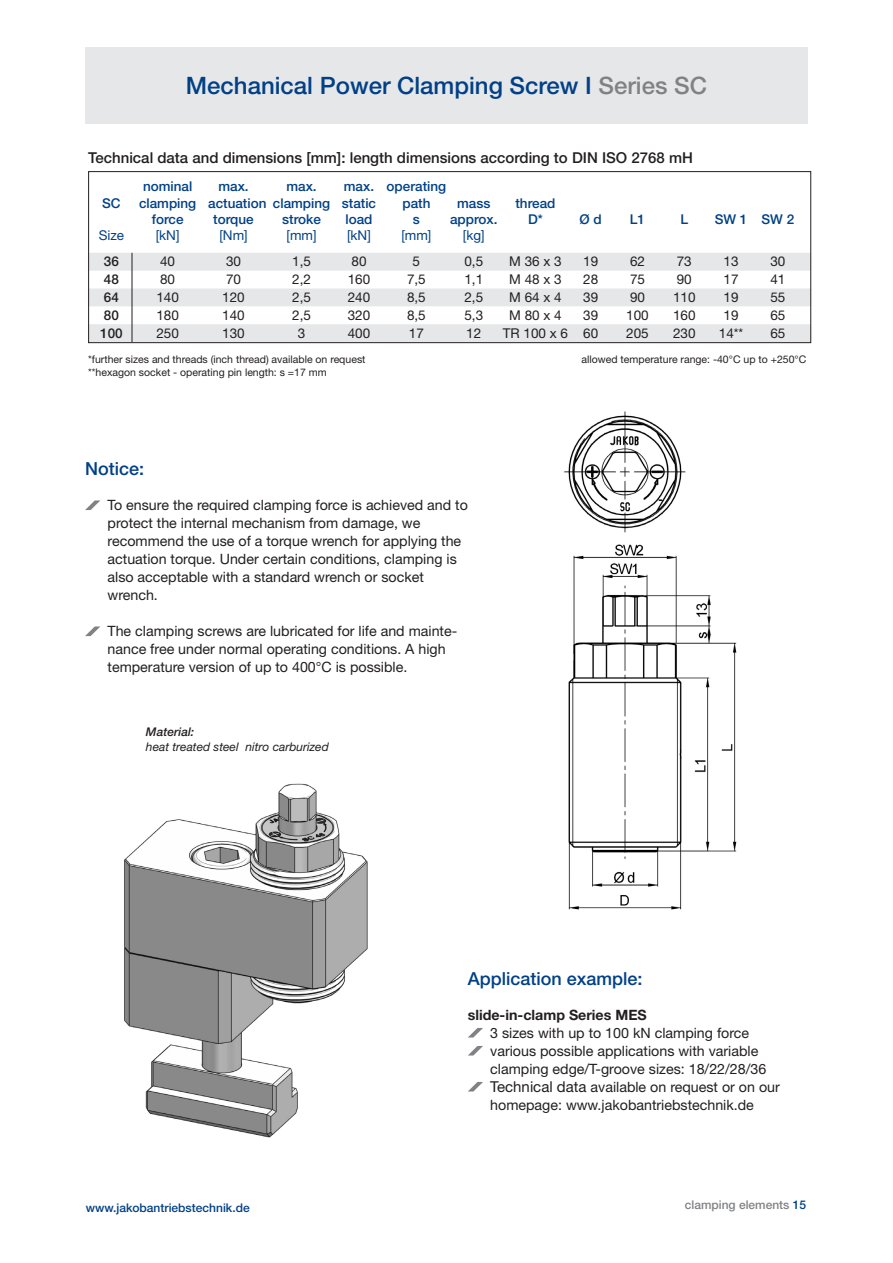
<style>
.page{position:relative;width:893px;height:1263px;background:#fff}
.page>*{position:absolute;margin:0;border:0;box-sizing:border-box;transform-origin:0 0}
.t1{font:500 24px "Helvetica Neue LT Pro";color:#014086}
.t2{font:500 18px "Helvetica Neue LT Pro";color:#014086}
.t3{font:500 15px "Helvetica Neue LT Pro";color:#231f20}
.t4{font:14.25px/18px "Helvetica Neue LT Pro";color:#231f20}
.t5{font:700 14.25px "Helvetica Neue LT Pro";color:#231f20}
.t6{font:13.5px "Helvetica Neue LT Pro";color:#231f20}
.t7{font:500 13.5px "Helvetica Neue LT Pro";color:#014086}
.t8{font:13.5px "Helvetica Neue LT Pro";color:#014086}
.t9{font:500 13.5px "Helvetica Neue LT Pro";color:#231f20}
.t10{font:italic 12px "Helvetica Neue LT Pro";color:#231f20}
.t11{font:500 12px "Helvetica Neue LT Pro";color:#014086}
.t12{font:500 12px "Helvetica Neue LT Pro";color:#808285}
.t13{font:italic 500 12px "Helvetica Neue LT Pro";color:#231f20}
.t14{font:10.5px "Helvetica Neue LT Pro";color:#231f20}
.s1{color:#808285}
.s2{font-size:15px}
.s3{color:#014086}
</style>
<div class="page">
<svg style="left:90px;top:253px;width:719px;height:88px;fill:#e6e7e9"></svg>
<div style="left:85px;top:47px;width:723px;height:76px;background:#e6e7e9"></div>
<svg style="left:85px;top:500px;width:15px;height:10px"></svg>
<svg style="left:85px;top:626px;width:15px;height:10px"></svg>
<div style="left:88px;top:171px;width:723px;height:172px;border:1px solid #231f20"></div>
<hr style="left:132px;top:253px;width:1px;height:89px;background:#231f20">
<img style="left:564px;top:411px;width:173px;height:499px">
<img style="left:124px;top:783px;width:244px;height:355px">
<svg style="left:468px;top:1028px;width:15px;height:9px"></svg>
<svg style="left:468px;top:1046px;width:15px;height:9px"></svg>
<svg style="left:468px;top:1082px;width:15px;height:9px"></svg>
<p class="t1" style="left:186px;top:71px;width:523px">Mechanical Power Clamping Screw I <span class="s1">Series SC</span></p>
<p class="t3" style="left:88px;top:148px;width:606px">Technical data and dimensions [mm]: length dimensions according to DIN ISO 2768 mH</p>
<p class="t7" style="left:143px;top:178px;width:51px">nominal</p>
<p class="t7" style="left:218px;top:178px;width:32px">max.</p>
<p class="t7" style="left:286px;top:178px;width:32px">max.</p>
<p class="t7" style="left:344px;top:178px;width:104px">max. operating</p>
<p class="t7" style="left:102px;top:195px;width:20px">SC</p>
<p class="t7" style="left:139px;top:195px;width:239px">clamping actuation clamping static</p>
<p class="t7" style="left:402px;top:195px;width:29px">path</p>
<p class="t7" style="left:457px;top:195px;width:35px">mass</p>
<p class="t7" style="left:515px;top:195px;width:42px">thread</p>
<p class="t7" style="left:152px;top:211px;width:33px">force</p>
<p class="t7" style="left:213px;top:211px;width:42px">torque</p>
<p class="t7" style="left:282px;top:211px;width:40px">stroke</p>
<p class="t7" style="left:345px;top:211px;width:29px">load</p>
<p class="t7" style="left:413px;top:211px;width:9px">s</p>
<p class="t7" style="left:450px;top:211px;width:49px">approx.</p>
<p class="t7" style="left:528px;top:211px;width:16px">D*</p>
<p class="t7" style="left:580px;top:211px;width:24px">Ø d</p>
<p class="t7" style="left:630px;top:211px;width:17px">L1</p>
<p class="t7" style="left:680px;top:211px;width:9px">L</p>
<p class="t7" style="left:715px;top:211px;width:81px">SW 1 SW 2</p>
<p class="t8" style="left:99px;top:227px;width:27px">Size</p>
<p class="t8" style="left:156px;top:227px;width:25px">[kN]</p>
<p class="t8" style="left:219px;top:227px;width:30px">[Nm]</p>
<p class="t8" style="left:287px;top:227px;width:32px">[mm]</p>
<p class="t8" style="left:347px;top:227px;width:25px">[kN]</p>
<p class="t8" style="left:401px;top:227px;width:32px">[mm]</p>
<p class="t8" style="left:463px;top:227px;width:23px">[kg]</p>
<p class="t9" style="left:104px;top:253px;width:17px">36</p>
<p class="t6" style="left:160px;top:253px;width:17px">40</p>
<p class="t6" style="left:226px;top:253px;width:17px">30</p>
<p class="t6" style="left:292px;top:253px;width:20px">1,5</p>
<p class="t6" style="left:351px;top:253px;width:17px">80</p>
<p class="t6" style="left:413px;top:253px;width:9px">5</p>
<p class="t6" style="left:464px;top:253px;width:20px">0,5</p>
<p class="t6" style="left:509px;top:253px;width:54px">M 36 x 3</p>
<p class="t6" style="left:583px;top:253px;width:17px">19</p>
<p class="t6" style="left:630px;top:253px;width:17px">62</p>
<p class="t6" style="left:677px;top:253px;width:17px">73</p>
<p class="t6" style="left:724px;top:253px;width:17px">13</p>
<p class="t6" style="left:770px;top:253px;width:17px">30</p>
<p class="t9" style="left:104px;top:271px;width:17px">48</p>
<p class="t6" style="left:160px;top:271px;width:17px">80</p>
<p class="t6" style="left:226px;top:271px;width:17px">70</p>
<p class="t6" style="left:292px;top:271px;width:20px">2,2</p>
<p class="t6" style="left:348px;top:271px;width:24px">160</p>
<p class="t6" style="left:407px;top:271px;width:20px">7,5</p>
<p class="t6" style="left:464px;top:271px;width:20px">1,1</p>
<p class="t6" style="left:509px;top:271px;width:54px">M 48 x 3</p>
<p class="t6" style="left:583px;top:271px;width:17px">28</p>
<p class="t6" style="left:630px;top:271px;width:17px">75</p>
<p class="t6" style="left:677px;top:271px;width:17px">90</p>
<p class="t6" style="left:724px;top:271px;width:17px">17</p>
<p class="t6" style="left:770px;top:271px;width:17px">41</p>
<p class="t9" style="left:104px;top:289px;width:17px">64</p>
<p class="t6" style="left:156px;top:289px;width:24px">140</p>
<p class="t6" style="left:222px;top:289px;width:24px">120</p>
<p class="t6" style="left:292px;top:289px;width:20px">2,5</p>
<p class="t6" style="left:348px;top:289px;width:24px">240</p>
<p class="t6" style="left:407px;top:289px;width:20px">8,5</p>
<p class="t6" style="left:464px;top:289px;width:20px">2,5</p>
<p class="t6" style="left:509px;top:289px;width:54px">M 64 x 4</p>
<p class="t6" style="left:583px;top:289px;width:17px">39</p>
<p class="t6" style="left:630px;top:289px;width:17px">90</p>
<p class="t6" style="left:673px;top:289px;width:24px">110</p>
<p class="t6" style="left:724px;top:289px;width:17px">19</p>
<p class="t6" style="left:770px;top:289px;width:17px">55</p>
<p class="t9" style="left:104px;top:307px;width:17px">80</p>
<p class="t6" style="left:156px;top:307px;width:24px">180</p>
<p class="t6" style="left:222px;top:307px;width:24px">140</p>
<p class="t6" style="left:292px;top:307px;width:20px">2,5</p>
<p class="t6" style="left:348px;top:307px;width:24px">320</p>
<p class="t6" style="left:407px;top:307px;width:20px">8,5</p>
<p class="t6" style="left:464px;top:307px;width:20px">5,3</p>
<p class="t6" style="left:509px;top:307px;width:54px">M 80 x 4</p>
<p class="t6" style="left:583px;top:307px;width:17px">39</p>
<p class="t6" style="left:626px;top:307px;width:24px">100</p>
<p class="t6" style="left:673px;top:307px;width:24px">160</p>
<p class="t6" style="left:724px;top:307px;width:17px">19</p>
<p class="t6" style="left:770px;top:307px;width:17px">65</p>
<p class="t9" style="left:100px;top:325px;width:24px">100</p>
<p class="t6" style="left:156px;top:325px;width:24px">250</p>
<p class="t6" style="left:222px;top:325px;width:24px">130</p>
<p class="t6" style="left:298px;top:325px;width:9px">3</p>
<p class="t6" style="left:348px;top:325px;width:24px">400</p>
<p class="t6" style="left:409px;top:325px;width:17px">17</p>
<p class="t6" style="left:466px;top:325px;width:17px">12</p>
<p class="t6" style="left:503px;top:325px;width:97px">TR 100 x 6 60</p>
<p class="t6" style="left:626px;top:325px;width:24px">205</p>
<p class="t6" style="left:673px;top:325px;width:24px">230</p>
<p class="t6" style="left:719px;top:325px;width:26px">14**</p>
<p class="t6" style="left:770px;top:325px;width:17px">65</p>
<p class="t14" style="left:88px;top:353px;width:279px">*further sizes and threads (inch thread) available on request</p>
<p class="t14" style="left:582px;top:353px;width:226px">allowed temperature range: -40°C up to +250°C</p>
<p class="t14" style="left:88px;top:365px;width:240px">**hexagon socket - operating pin length: s =17 mm</p>
<p class="t2" style="left:85px;top:458px;width:61px">Notice:</p>
<p class="t4" style="left:108px;top:496px;width:362px">To ensure the required clamping force is achieved and to protect the internal mechanism from damage, we</p>
<p class="t4" style="left:108px;top:532px;width:355px">recommend the use of a torque wrench for applying the</p>
<p class="t4" style="left:108px;top:550px;width:351px">actuation torque. Under certain conditions, clamping is</p>
<p class="t4" style="left:108px;top:568px;width:318px">also acceptable with a standard wrench or socket</p>
<p class="t4" style="left:108px;top:586px;width:52px">wrench.</p>
<p class="t4" style="left:108px;top:622px;width:351px">The clamping screws are lubricated for life and mainte-</p>
<p class="t4" style="left:108px;top:640px;width:340px">nance free under normal operating conditions. A high temperature version of up to 400°C is possible.</p>
<p class="t13" style="left:146px;top:725px;width:50px">Material:</p>
<p class="t10" style="left:146px;top:739px;width:184px">heat treated steel nitro carburized</p>
<p class="t11" style="left:86px;top:1200px;width:165px">www.jakobantriebstechnik.de</p>
<p class="t2" style="left:468px;top:968px;width:176px">Application example:</p>
<p class="t5" style="left:468px;top:1005px;width:181px">slide-in-clamp Series MES</p>
<p class="t4" style="left:490px;top:1023px;width:260px">3 sizes with up to 100 kN clamping force</p>
<p class="t4" style="left:490px;top:1041px;width:270px">various possible applications with variable</p>
<p class="t4" style="left:490px;top:1059px;width:278px">clamping edge/T-groove sizes: 18/22/28/36</p>
<p class="t4" style="left:490px;top:1077px;width:291px"><span class="s2">Technical data</span> available on request or on our homepage: www.jakobantriebstechnik.de</p>
<p class="t12" style="left:685px;top:1197px;width:123px">clamping elements <span class="s3">15</span></p>
</div>
